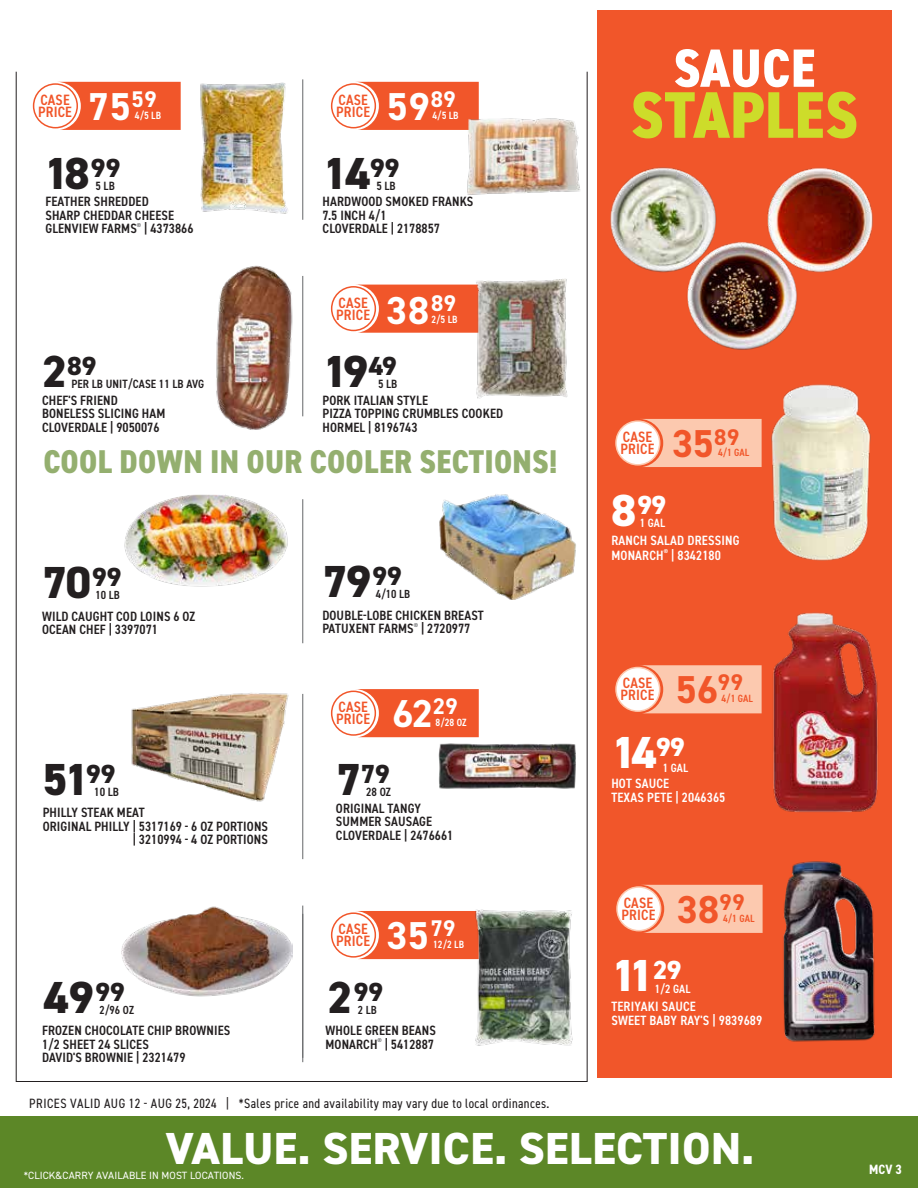
<style>
.page{position:relative;width:918px;height:1188px;background:#fff}
.page>*{position:absolute;margin:0;border:0;box-sizing:border-box;transform-origin:0 0}
.t1{font:800 condensed 66px "DIN2014";letter-spacing:.01em;color:#cddc2a}
.t2{font:800 condensed 54px "DIN2014";letter-spacing:.01em;color:#fff}
.t3{font:800 45px "DIN2014";letter-spacing:.01em;color:#fff}
.t4{font:800 45px "DIN2014";letter-spacing:-.05em;color:#231f20}
.t5{font:700 39px "DIN2014";letter-spacing:.02em;color:#fff}
.t6{font:700 39px "DIN2014";color:#f1562a}
.t7{font:800 condensed 33px "DIN2014";letter-spacing:.01em;color:#94af6f}
.t8{font:800 26.25px "DIN2014";color:#231f20}
.t9{font:800 26.25px "DIN2014";color:#fff}
.t10{font:600 condensed 15px/12px "DIN2014";letter-spacing:.01em;color:#f1562a}
.t11{font:600 condensed 13.5px/13.5px "DIN2014";letter-spacing:.01em;color:#231f20}
.t12{font:600 condensed 13.5px/14.2px "DIN2014";letter-spacing:.015em;color:#fff}
.t13{font:condensed 13.5px "DIN2014";letter-spacing:.03em;color:#231f20}
.t14{font:700 condensed 13.5px "DIN2014";color:#fff}
.t15{font:600 condensed 12px "DIN2014";letter-spacing:.01em;color:#231f20}
.t16{font:600 condensed 12px "DIN2014";letter-spacing:.005em;color:#fff}
.t17{font:600 condensed 11.7px "DIN2014";letter-spacing:.01em;color:#231f20}
.t18{font:10.5px "DIN2014";letter-spacing:.01em;color:#fff}
.t19{font:600 condensed 10.5px "DIN2014";letter-spacing:.01em;color:#fff}
.t20{font:600 condensed 10.5px "DIN2014";letter-spacing:.005em;color:#f1562a}
.s1{font-size:45px}
</style>
<div class="page">
<div style="left:0;top:1117px;width:918px;height:71px;background:#5c8727"></div>
<div style="left:597px;top:10px;width:295px;height:1067px;background:#f1562a"></div>
<hr style="left:302px;top:499px;width:1px;height:144px;background:#656669">
<hr style="left:302px;top:694px;width:1px;height:165px;background:#656669">
<div style="left:355px;top:285px;width:117px;height:48px;background:#f1562a"></div>
<div style="left:332px;top:287px;width:43px;height:43px;background:#fff;border-radius:50%"></div>
<div style="left:331px;top:286px;width:45px;height:45px;border:2px solid #f1562a;border-radius:50%"></div>
<svg style="left:355px;top:689px;width:124px;height:48px;background:#f15b31"></svg>
<div style="left:332px;top:691px;width:43px;height:44px;background:#fff;border-radius:50%"></div>
<div style="left:331px;top:691px;width:45px;height:45px;border:2px solid #f1562a;border-radius:50%"></div>
<hr style="left:302px;top:79px;width:1px;height:141px;background:#656669">
<hr style="left:302px;top:906px;width:1px;height:156px;background:#656669">
<svg style="left:57px;top:82px;width:124px;height:48px;background:#f15b31"></svg>
<div style="left:34px;top:84px;width:43px;height:44px;background:#fff;border-radius:50%"></div>
<div style="left:33px;top:83px;width:45px;height:45px;border:2px solid #f1562a;border-radius:50%"></div>
<div style="left:355px;top:82px;width:124px;height:48px;background:#f1562a"></div>
<div style="left:332px;top:84px;width:43px;height:44px;background:#fff;border-radius:50%"></div>
<div style="left:331px;top:83px;width:45px;height:45px;border:2px solid #f1562a;border-radius:50%"></div>
<img style="left:771px;top:384px;width:100px;height:177px">
<img style="left:472px;top:279px;width:96px;height:120px">
<img style="left:438px;top:743px;width:138px;height:46px">
<img style="left:131px;top:693px;width:158px;height:109px">
<img style="left:121px;top:906px;width:172px;height:91px">
<img style="left:124px;top:495px;width:164px;height:92px">
<img style="left:216px;top:265px;width:87px;height:165px">
<img style="left:439px;top:494px;width:137px;height:106px">
<svg style="left:640px;top:665px;width:122px;height:48px;background:#fbc4a9"></svg>
<div style="left:616px;top:667px;width:44px;height:44px;background:#fff;border-radius:50%"></div>
<div style="left:615px;top:667px;width:45px;height:45px;border:2px solid #fcc9af;border-radius:50%"></div>
<div style="left:642px;top:419px;width:120px;height:48px;background:#fcc9af"></div>
<div style="left:616px;top:421px;width:44px;height:44px;background:#fff;border-radius:50%"></div>
<div style="left:615px;top:420px;width:45px;height:46px;border:2px solid #fcc9af;border-radius:50%"></div>
<img style="left:200px;top:82px;width:88px;height:132px">
<div style="left:356px;top:911px;width:110px;height:48px;background:#f1562a"></div>
<div style="left:332px;top:913px;width:43px;height:44px;background:#fff;border-radius:50%"></div>
<div style="left:331px;top:912px;width:45px;height:46px;border:2px solid #f1562a;border-radius:50%"></div>
<img style="left:466px;top:909px;width:107px;height:137px">
<img style="left:464px;top:116px;width:116px;height:79px">
<img style="left:773px;top:612px;width:105px;height:201px">
<img style="left:610px;top:167px;width:263px;height:183px">
<img style="left:783px;top:861px;width:92px;height:181px">
<svg style="left:641px;top:885px;width:122px;height:48px;background:#fbc4aa"></svg>
<div style="left:617px;top:887px;width:44px;height:44px;background:#fff;border-radius:50%"></div>
<div style="left:616px;top:886px;width:45px;height:45px;border:2px solid #fcc9af;border-radius:50%"></div>
<h3 class="t5" style="left:88px;top:81px;width:70px">75<sup>59</sup></h3>
<h3 class="t5" style="left:387px;top:81px;width:70px">59<sup>89</sup></h3>
<p class="t10" style="left:38px;top:93px;width:35px">CASE<br>PRICE</p>
<p class="t10" style="left:336px;top:93px;width:35px">CASE<br>PRICE</p>
<p class="t19" style="left:135px;top:109px;width:28px">4/5 LB</p>
<p class="t19" style="left:433px;top:109px;width:28px">4/5 LB</p>
<h3 class="t4" style="left:44px;top:144px;width:78px">18<sup>99</sup></h3>
<h3 class="t4" style="left:323px;top:144px;width:79px">14<sup>99</sup></h3>
<p class="t15" style="left:95px;top:178px;width:21px">5 LB</p>
<p class="t15" style="left:376px;top:178px;width:21px">5 LB</p>
<p class="t11" style="left:45px;top:195px;width:150px">FEATHER SHREDDED<br>SHARP CHEDDAR CHEESE<br>GLENVIEW FARMS<sup>®</sup> | 4373866</p>
<p class="t11" style="left:323px;top:195px;width:152px">HARDWOOD SMOKED FRANKS<br>7.5 INCH 4/1<br>CLOVERDALE | 2178857</p>
<h2 class="t2" style="left:674px;top:32px;width:143px">SAUCE</h2>
<h1 class="t1" style="left:631px;top:71px;width:229px">STAPLES</h1>
<p class="t10" style="left:336px;top:296px;width:35px">CASE<br>PRICE</p>
<h3 class="t5" style="left:386px;top:284px;width:71px">38<sup>89</sup></h3>
<p class="t19" style="left:431px;top:312px;width:28px">2/5 LB</p>
<h3 class="t8" style="left:42px;top:348px;width:56px"><span class="s1">2</span>89</h3>
<p class="t15" style="left:71px;top:376px;width:134px">PER LB UNIT/CASE 11 LB AVG</p>
<h3 class="t4" style="left:323px;top:342px;width:76px">19<sup>49</sup></h3>
<p class="t15" style="left:378px;top:376px;width:21px">5 LB</p>
<p class="t11" style="left:42px;top:393px;width:125px">CHEF'S FRIEND<br>BONELESS SLICING HAM<br>CLOVERDALE | 9050076</p>
<p class="t11" style="left:323px;top:393px;width:182px">PORK ITALIAN STYLE<br>PIZZA TOPPING CRUMBLES COOKED<br>HORMEL | 8196743</p>
<h3 class="t7" style="left:43px;top:439px;width:515px">COOL DOWN IN OUR COOLER SECTIONS!</h3>
<h3 class="t4" style="left:42px;top:553px;width:81px">70<sup>99</sup></h3>
<p class="t17" style="left:95px;top:587px;width:26px">10 LB</p>
<h3 class="t4" style="left:322px;top:552px;width:81px">79<sup>99</sup></h3>
<p class="t17" style="left:376px;top:586px;width:36px">4/10 LB</p>
<p class="t11" style="left:42px;top:609px;width:155px">WILD CAUGHT COD LOINS 6 OZ<br>OCEAN CHEF | 3397071</p>
<p class="t11" style="left:322px;top:608px;width:163px">DOUBLE-LOBE CHICKEN BREAST<br>PATUXENT FARMS<sup>®</sup> | 2720977</p>
<p class="t10" style="left:336px;top:701px;width:35px">CASE<br>PRICE</p>
<h3 class="t5" style="left:393px;top:688px;width:67px">62<sup>29</sup></h3>
<p class="t19" style="left:436px;top:715px;width:33px">8/28 OZ</p>
<h3 class="t4" style="left:43px;top:750px;width:75px">51<sup>99</sup></h3>
<p class="t15" style="left:94px;top:784px;width:26px">10 LB</p>
<h3 class="t8" style="left:336px;top:757px;width:56px"><span class="s1">7</span>79</h3>
<p class="t15" style="left:366px;top:784px;width:27px">28 OZ</p>
<p class="t11" style="left:43px;top:806px;width:103px">PHILLY STEAK MEAT</p>
<p class="t11" style="left:43px;top:819px;width:227px">ORIGINAL PHILLY | 5317169 - 6 OZ PORTIONS</p>
<p class="t11" style="left:133px;top:833px;width:137px">| 3210994 - 4 OZ PORTIONS</p>
<p class="t11" style="left:336px;top:801px;width:119px">ORIGINAL TANGY<br>SUMMER SAUSAGE<br>CLOVERDALE | 2476661</p>
<p class="t10" style="left:336px;top:923px;width:35px">CASE<br>PRICE</p>
<h3 class="t5" style="left:386px;top:909px;width:71px">35<sup>79</sup></h3>
<p class="t19" style="left:433px;top:937px;width:32px">12/2 LB</p>
<h3 class="t4" style="left:44px;top:967px;width:83px">49<sup>99</sup></h3>
<h3 class="t8" style="left:327px;top:974px;width:57px"><span class="s1">2</span>99</h3>
<p class="t17" style="left:99px;top:1002px;width:36px">2/96 OZ</p>
<p class="t17" style="left:358px;top:1002px;width:20px">2 LB</p>
<p class="t11" style="left:42px;top:1023px;width:190px">FROZEN CHOCOLATE CHIP BROWNIES<br>1/2 SHEET 24 SLICES<br>DAVID'S BROWNIE | 2321479</p>
<p class="t11" style="left:326px;top:1024px;width:112px">WHOLE GREEN BEANS<br>MONARCH<sup>®</sup> | 5412887</p>
<p class="t13" style="left:29px;top:1095px;width:522px">PRICES VALID AUG 12 - AUG 25, 2024 | *Sales price and availability may vary due to local ordinances.</p>
<p class="t10" style="left:621px;top:431px;width:35px">CASE<br>PRICE</p>
<h3 class="t6" style="left:672px;top:418px;width:69px">35<sup>89</sup></h3>
<p class="t20" style="left:718px;top:446px;width:33px">4/1 GAL</p>
<h3 class="t9" style="left:611px;top:488px;width:56px"><span class="s1">8</span>99</h3>
<p class="t16" style="left:640px;top:515px;width:27px">1 GAL</p>
<p class="t12" style="left:611px;top:533px;width:130px">RANCH SALAD DRESSING<br>MONARCH<sup>®</sup> | 8342180</p>
<p class="t10" style="left:621px;top:677px;width:35px">CASE<br>PRICE</p>
<h3 class="t6" style="left:676px;top:664px;width:69px">56<sup>99</sup></h3>
<p class="t20" style="left:722px;top:692px;width:33px">4/1 GAL</p>
<h3 class="t3" style="left:611px;top:723px;width:75px">14<sup>99</sup></h3>
<p class="t16" style="left:663px;top:760px;width:27px">1 GAL</p>
<p class="t12" style="left:611px;top:776px;width:116px">HOT SAUCE<br>TEXAS PETE | 2046365</p>
<p class="t10" style="left:622px;top:896px;width:35px">CASE<br>PRICE</p>
<h3 class="t6" style="left:677px;top:884px;width:70px">38<sup>99</sup></h3>
<p class="t20" style="left:723px;top:911px;width:33px">4/1 GAL</p>
<h3 class="t3" style="left:611px;top:945px;width:72px">11<sup>29</sup></h3>
<p class="t16" style="left:655px;top:981px;width:37px">1/2 GAL</p>
<p class="t12" style="left:611px;top:999px;width:153px">TERIYAKI SAUCE<br>SWEET BABY RAY'S | 9839689</p>
<h3 class="t3" style="left:166px;top:1119px;width:590px">VALUE. SERVICE. SELECTION.</h3>
<p class="t18" style="left:24px;top:1168px;width:222px">*CLICK&amp;CARRY AVAILABLE IN MOST LOCATIONS.</p>
<p class="t14" style="left:869px;top:1160px;width:34px">MCV 3</p>
</div>
